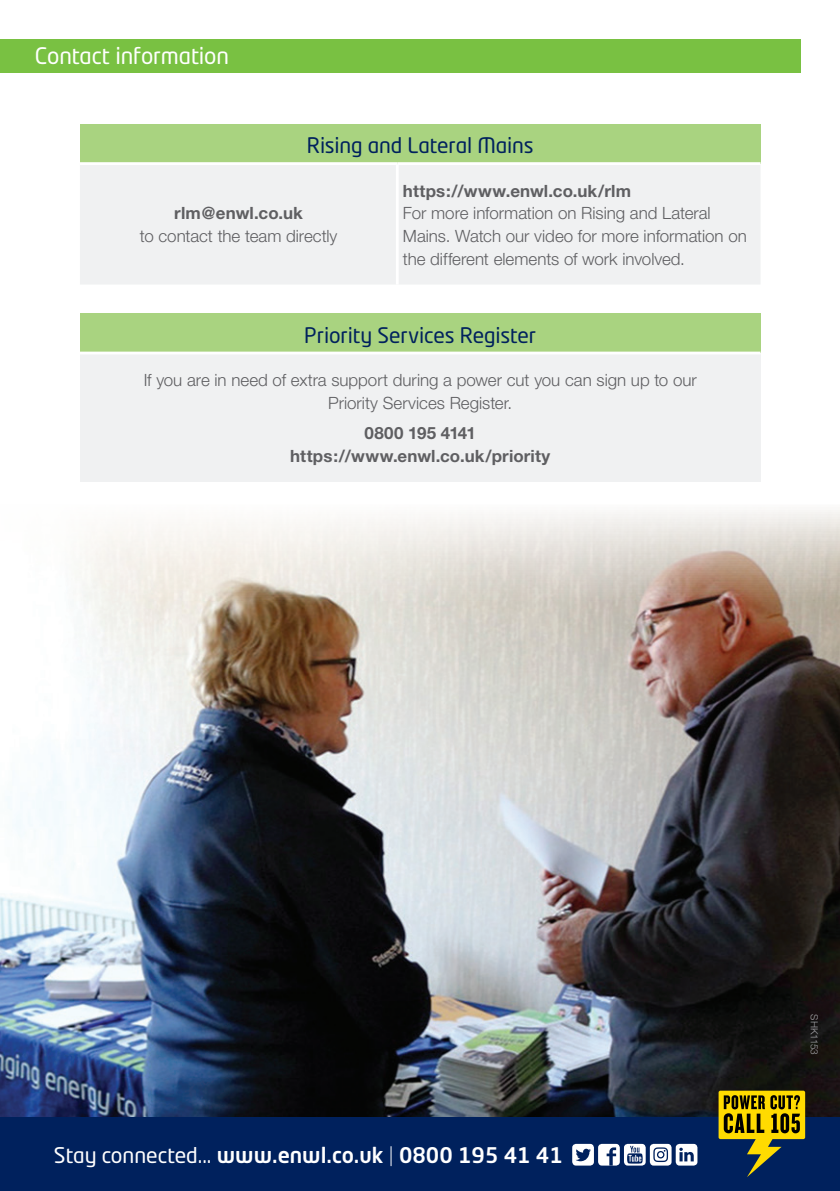
<style>
.page{position:relative;width:840px;height:1191px;background:#fff}
.page>*{position:absolute;margin:0;border:0;box-sizing:border-box;transform-origin:0 0}
.t1{font:22.6px "Neo Tech Std";letter-spacing:-.005em;color:#fff}
.BODY_text{font:21.2px "Neo Tech Std";letter-spacing:-.01em;color:#00215d}
.t2{font:500 21.2px "Neo Tech Std";color:#fff}
.BODY_text-2{font:300 17px/22.6px "Helvetica Neue";color:#5f5f62;text-align:center}
.BODY_text-3{font:700 17px/22.6px "Helvetica Neue CE";letter-spacing:.005em;color:#5f5f62;text-align:center}
.BODY_text-4{font:300 10px "Helvetica Neue";letter-spacing:.02em;color:#a1a1a5}
.s1{font-family:"Helvetica Neue CE";font-weight:700}
.s2{font-weight:400}
.s3{font-weight:300}
</style>
<div class="page">
<img style="left:0;top:510px;width:839px;height:607px">
<div style="left:0;top:1117px;width:839px;height:74px;background:#00215d"></div>
<svg style="left:718px;top:1090px;width:86px;height:87px"></svg>
<div style="left:572px;top:1143px;width:21px;height:22px;background:#fff;border-radius:4px"></div>
<svg style="left:576px;top:1148px;width:14px;height:13px"></svg>
<div style="left:597px;top:1143px;width:22px;height:22px;background:#fff;border-radius:4px"></div>
<svg style="left:606px;top:1147px;width:9px;height:18px"></svg>
<svg style="left:623px;top:1143px;width:22px;height:22px"></svg>
<svg style="left:626px;top:1145px;width:16px;height:18px"></svg>
<div style="left:675px;top:1143px;width:22px;height:22px;background:#fff;border-radius:4px"></div>
<svg style="left:679px;top:1147px;width:14px;height:14px"></svg>
<div style="left:649px;top:1143px;width:22px;height:22px;background:#fff;border-radius:4px"></div>
<svg style="left:653px;top:1147px;width:14px;height:15px"></svg>
<div style="left:0;top:39px;width:799px;height:34px;background:#79c142"></div>
<div style="left:80px;top:124px;width:680px;height:40px;background:#a9d380"></div>
<div style="left:80px;top:165px;width:680px;height:119px;background:#f0f1f2"></div>
<hr style="left:80px;top:162px;width:317px;height:3px;background:#fff">
<hr style="left:397px;top:162px;width:363px;height:3px;background:#fff">
<hr style="left:395px;top:165px;width:3px;height:119px;background:#fff">
<div style="left:80px;top:313px;width:680px;height:40px;background:#a9d380"></div>
<div style="left:80px;top:353px;width:680px;height:129px;background:#f0f1f2"></div>
<hr style="left:80px;top:351px;width:680px;height:3px;background:#fff">
<p class="t1" style="left:35px;top:42px;width:195px">Contact information</p>
<p class="BODY_text" style="left:307px;top:132px;width:228px">Rising and Lateral Mains</p>
<p class="BODY_text-2" style="left:140px;top:202px;width:199px"><span class="s1">rlm@enwl.co.uk<br></span>to contact the team directly</p>
<p class="BODY_text-2" style="left:402px;top:179px;width:345px;text-align:left"><span class="s1">https://www.enwl.co.uk/rlm<br></span>For more information on Rising and Lateral Mains. Watch our video for more information on the different elements of work involved.</p>
<p class="BODY_text" style="left:304px;top:322px;width:233px">Priority Services Register</p>
<p class="BODY_text-2" style="left:144px;top:368px;width:554px">If you are in need of extra support during a power cut you can sign up to our<br>Priority Services Register.</p>
<p class="BODY_text-3" style="left:290px;top:422px;width:261px">0800 195 4141 https://www.enwl.co.uk/priority</p>
<p class="t2" style="left:54px;top:1141px;width:510px"><span class="s2">Stay connected...</span> www.enwl.co.uk <span class="s3">|</span> 0800 195 41 41</p>
<p class="BODY_text-4" style="left:820px;top:1014px;width:42px;rotate:90deg">SHK1153</p>
</div>
